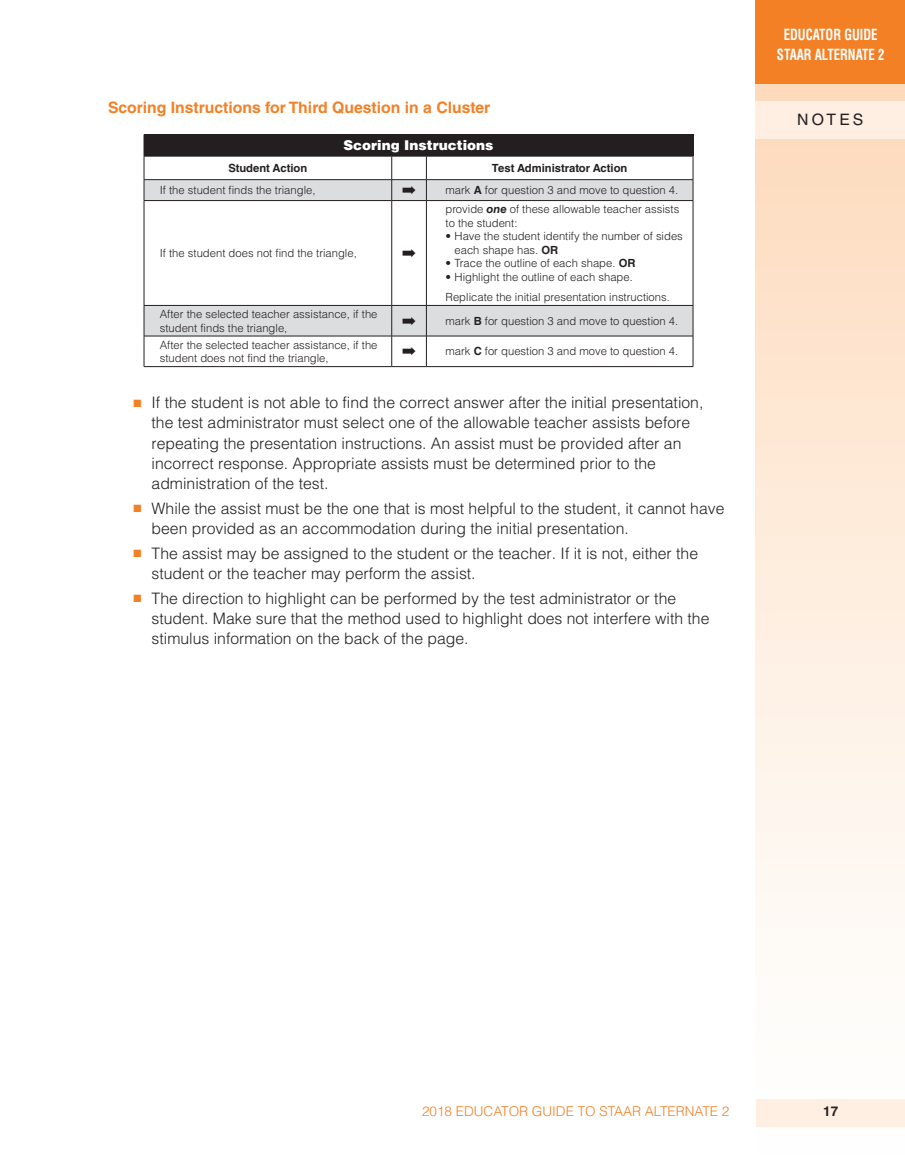
<style>
.page{position:relative;width:905px;height:1175px;background:#fff}
.page>*{position:absolute;margin:0;border:0;box-sizing:border-box;transform-origin:0 0}
.t1{font:300 15.75px/20.2px "Helvetica LT Std";color:#231f20}
.t2{font:700 15.75px "Helvetica LT Std";color:#f48026}
.t3{font:15.75px "Helvetica LT Std";letter-spacing:.2em;color:#231f20}
.t4{font:700 condensed 15px/19.5px "Helvetica LT Std";color:#fff;text-align:center;scale:.85 1}
.t5{font:300 13.5px "Helvetica LT Std";color:#f48026}
.t6{font:900 13.5px "Helvetica LT Std";color:#fff}
.t7{font:700 13.5px "Helvetica LT Std";color:#231f20}
.t8{font:300 11.25px/13.5px "Helvetica LT Std";color:#231f20}
.t9{font:700 11.25px "Helvetica LT Std";color:#231f20}
.s1{font-weight:700}
.s2{font-weight:700;font-style:italic}
.s3{color:#f48026}
</style>
<div class="page">
<svg style="left:755px;top:83px;width:149px;height:1044px"></svg>
<div style="left:756px;top:1099px;width:148px;height:27px;background:#feefe2"></div>
<div style="left:755px;top:101px;width:149px;height:38px;background:#feefe2"></div>
<div style="left:755px;top:0;width:149px;height:83px;background:#f48026"></div>
<div style="left:144px;top:135px;width:549px;height:21px;background:#231f20"></div>
<div style="left:144px;top:180px;width:248px;height:20px;background:#dcdddf"></div>
<div style="left:392px;top:180px;width:34px;height:20px;background:#dcdddf"></div>
<div style="left:426px;top:180px;width:267px;height:20px;background:#dcdddf"></div>
<div style="left:144px;top:305px;width:248px;height:31px;background:#dcdddf"></div>
<div style="left:392px;top:305px;width:34px;height:31px;background:#dcdddf"></div>
<div style="left:426px;top:305px;width:267px;height:31px;background:#dcdddf"></div>
<hr style="left:144px;top:134px;width:248px;height:1px;background:#231f20">
<hr style="left:392px;top:134px;width:34px;height:1px;background:#231f20">
<hr style="left:426px;top:134px;width:267px;height:1px;background:#231f20">
<hr style="left:144px;top:156px;width:248px;height:1px;background:#231f20">
<hr style="left:426px;top:156px;width:267px;height:1px;background:#231f20">
<hr style="left:144px;top:179px;width:248px;height:1px;background:#231f20">
<svg style="left:144px;top:156px;width:1px;height:44px"></svg>
<hr style="left:426px;top:179px;width:267px;height:1px;background:#231f20">
<svg style="left:692px;top:156px;width:1px;height:44px"></svg>
<hr style="left:144px;top:200px;width:248px;height:1px;background:#231f20">
<hr style="left:144px;top:201px;width:1px;height:104px;background:#231f20">
<hr style="left:426px;top:200px;width:267px;height:1px;background:#231f20">
<hr style="left:692px;top:201px;width:1px;height:104px;background:#231f20">
<hr style="left:144px;top:305px;width:248px;height:1px;background:#231f20">
<hr style="left:144px;top:305px;width:1px;height:31px;background:#231f20">
<hr style="left:426px;top:305px;width:267px;height:1px;background:#231f20">
<hr style="left:692px;top:305px;width:1px;height:31px;background:#231f20">
<hr style="left:144px;top:336px;width:248px;height:1px;background:#231f20">
<hr style="left:144px;top:336px;width:1px;height:30px;background:#231f20">
<hr style="left:426px;top:336px;width:267px;height:1px;background:#231f20">
<hr style="left:692px;top:336px;width:1px;height:30px;background:#231f20">
<hr style="left:144px;top:366px;width:248px;height:1px;background:#231f20">
<hr style="left:426px;top:366px;width:267px;height:1px;background:#231f20">
<hr style="left:392px;top:156px;width:34px;height:1px;background:#231f20">
<hr style="left:392px;top:179px;width:34px;height:1px;background:#231f20">
<svg style="left:391px;top:156px;width:1px;height:44px"></svg>
<svg style="left:426px;top:156px;width:1px;height:44px"></svg>
<hr style="left:392px;top:200px;width:34px;height:1px;background:#231f20">
<hr style="left:391px;top:201px;width:1px;height:104px;background:#231f20">
<hr style="left:426px;top:201px;width:1px;height:104px;background:#231f20">
<hr style="left:392px;top:305px;width:34px;height:1px;background:#231f20">
<hr style="left:391px;top:305px;width:1px;height:31px;background:#231f20">
<hr style="left:426px;top:305px;width:1px;height:31px;background:#231f20">
<hr style="left:392px;top:336px;width:34px;height:1px;background:#231f20">
<hr style="left:391px;top:336px;width:1px;height:30px;background:#231f20">
<hr style="left:426px;top:336px;width:1px;height:30px;background:#231f20">
<hr style="left:392px;top:366px;width:34px;height:1px;background:#231f20">
<p class="t2" style="left:108px;top:98px;width:384px">Scoring Instructions for Third Question in a Cluster</p>
<p class="t6" style="left:343px;top:136px;width:151px">Scoring Instructions</p>
<p class="t9" style="left:228px;top:161px;width:80px">Student Action</p>
<p class="t9" style="left:492px;top:161px;width:137px">Test Administrator Action</p>
<p class="t8" style="left:160px;top:183px;width:157px">If the student finds the triangle,</p>
<p class="t8" style="left:445px;top:183px;width:234px">mark <span class="s1">A</span> for question 3 and move to question 4.</p>
<p class="t8" style="left:445px;top:202px;width:235px">provide <span class="s2">one</span> of these allowable teacher assists to the student:</p>
<p class="t8" style="left:445px;top:229px;width:239px">• Have the student identify the number of sides</p>
<p class="t8" style="left:160px;top:246px;width:198px">If the student does not find the triangle,</p>
<p class="t8" style="left:454px;top:243px;width:105px">each shape has. <span class="s1">OR</span></p>
<p class="t8" style="left:445px;top:256px;width:191px">• Trace the outline of each shape. <span class="s1">OR</span></p>
<p class="t8" style="left:445px;top:270px;width:189px">• Highlight the outline of each shape.</p>
<p class="t8" style="left:445px;top:290px;width:226px">Replicate the initial presentation instructions.</p>
<p class="t8" style="left:160px;top:307px;width:219px">After the selected teacher assistance, if the student finds the triangle,</p>
<p class="t8" style="left:445px;top:314px;width:234px">mark <span class="s1">B</span> for question 3 and move to question 4.</p>
<p class="t8" style="left:160px;top:338px;width:219px">After the selected teacher assistance, if the student does not find the triangle,</p>
<p class="t8" style="left:445px;top:344px;width:234px">mark <span class="s1">C</span> for question 3 and move to question 4.</p>
<p class="t1" style="left:152px;top:392px;width:553px;text-indent:-18px"><span class="s3">■</span> If the student is not able to find the correct answer after the initial presentation, the test administrator must select one of the allowable teacher assists before repeating the presentation instructions. An assist must be provided after an incorrect response. Appropriate assists must be determined prior to the administration of the test.</p>
<p class="t1" style="left:152px;top:498px;width:574px;text-indent:-18px"><span class="s3">■</span> While the assist must be the one that is most helpful to the student, it cannot have been provided as an accommodation during the initial presentation.</p>
<p class="t1" style="left:152px;top:543px;width:548px;text-indent:-18px"><span class="s3">■</span> The assist may be assigned to the student or the teacher. If it is not, either the student or the teacher may perform the assist.</p>
<p class="t1" style="left:152px;top:588px;width:559px;text-indent:-18px"><span class="s3">■</span> The direction to highlight can be performed by the test administrator or the student. Make sure that the method used to highlight does not interfere with the stimulus information on the back of the page.</p>
<p class="t4" style="left:776px;top:25px;width:128px">EDUCATOR GUIDE<br>STAAR ALTERNATE 2</p>
<p class="t3" style="left:797px;top:111px;width:68px">NOTES</p>
<p class="t5" style="left:422px;top:1102px;width:309px">2018 EDUCATOR GUIDE TO STAAR ALTERNATE 2</p>
<p class="t7" style="left:823px;top:1103px;width:17px">17</p>
</div>
